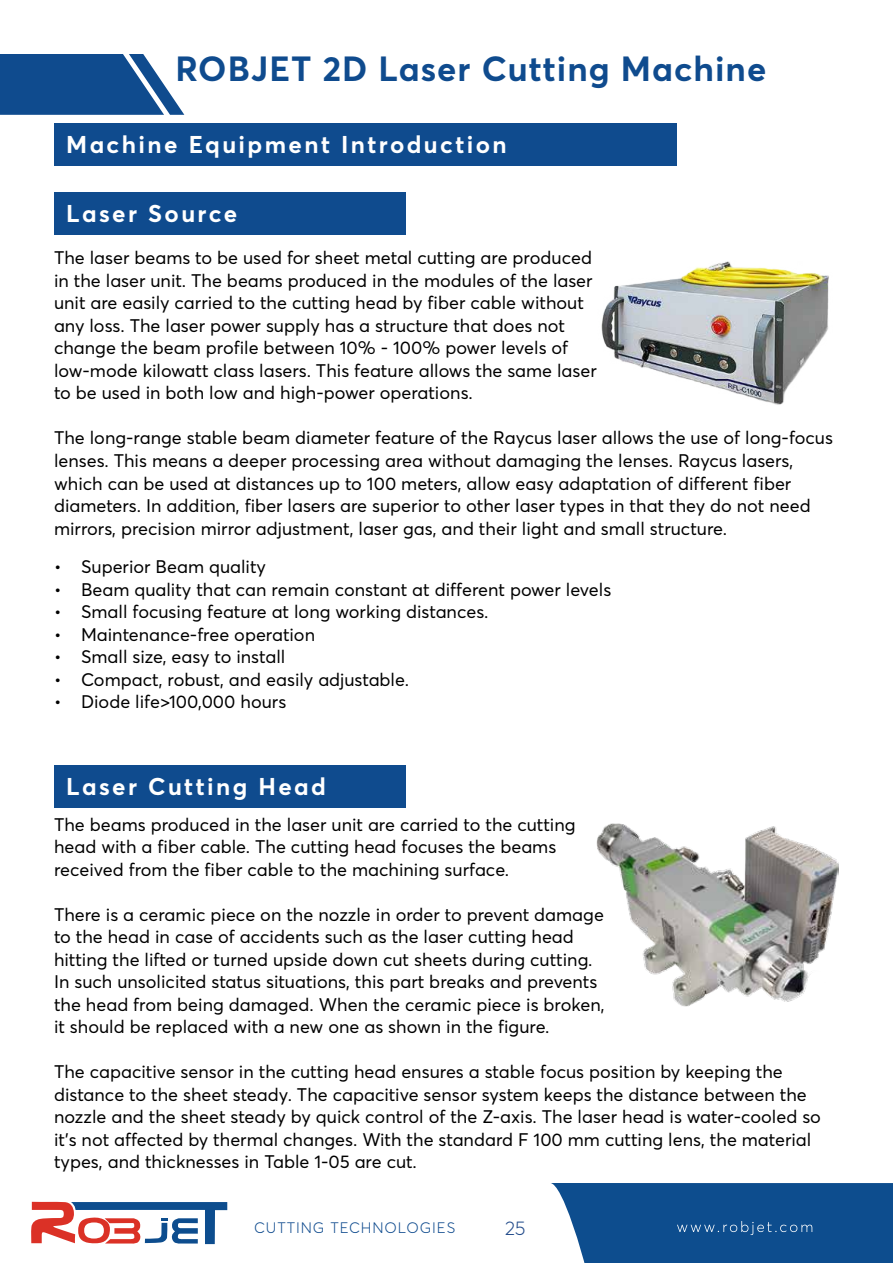
<style>
.page{position:relative;width:893px;height:1263px;background:#fff}
.page>*{position:absolute;margin:0;border:0;box-sizing:border-box;transform-origin:0 0}
.t1{font:700 34.5px "Averta";letter-spacing:.03em;color:#0f4b8e}
.t2{font:700 24px "Averta";letter-spacing:.1em;color:#fff}
.t3{font:300 19.5px "Averta";color:#234c8b}
.t4{font:18px/22.5px "Averta";color:#000}
.t5{font:300 15px "Averta";letter-spacing:.06em;color:#0f4b8e}
</style>
<div class="page">
<svg style="left:31px;top:1201px;width:196px;height:43px"></svg>
<svg style="left:551px;top:1183px;width:342px;height:80px;background:#1e5996"></svg>
<svg style="left:0;top:54px;width:184px;height:61px;background:#31649e"></svg>
<div style="left:54px;top:192px;width:351px;height:43px;background:#0f4b8e"></div>
<div style="left:54px;top:765px;width:351px;height:43px;background:#0f4b8e"></div>
<div style="left:54px;top:123px;width:622px;height:43px;background:#0f4b8e"></div>
<img style="left:601px;top:261px;width:228px;height:144px">
<img style="left:596px;top:824px;width:243px;height:183px">
<h1 class="t1" style="left:175px;top:47px;width:592px">ROBJET 2D Laser Cutting Machine</h1>
<h2 class="t2" style="left:66px;top:129px;width:442px">Machine Equipment Introduction</h2>
<h2 class="t2" style="left:66px;top:198px;width:173px">Laser Source</h2>
<p class="t4" style="left:54px;top:247px;width:544px">The laser beams to be used for sheet metal cutting are produced in the laser unit. The beams produced in the modules of the laser unit are easily carried to the cutting head by fiber cable without any loss. The laser power supply has a structure that does not change the beam profile between 10% - 100% power levels of low-mode kilowatt class lasers. This feature allows the same laser to be used in both low and high-power operations.</p>
<p class="t4" style="left:54px;top:427px;width:780px">The long-range stable beam diameter feature of the Raycus laser allows the use of long-focus lenses. This means a deeper processing area without damaging the lenses. Raycus lasers, which can be used at distances up to 100 meters, allow easy adaptation of different fiber diameters. In addition, fiber lasers are superior to other laser types in that they do not need mirrors, precision mirror adjustment, laser gas, and their light and small structure.</p>
<p class="t4" style="left:54px;top:555px;width:214px">• Superior Beam quality</p>
<p class="t4" style="left:54px;top:578px;width:559px">• Beam quality that can remain constant at different power levels</p>
<p class="t4" style="left:54px;top:600px;width:436px">• Small focusing feature at long working distances.</p>
<p class="t4" style="left:54px;top:623px;width:263px">• Maintenance-free operation</p>
<p class="t4" style="left:54px;top:645px;width:233px">• Small size, easy to install</p>
<p class="t4" style="left:54px;top:668px;width:357px">• Compact, robust, and easily adjustable.</p>
<p class="t4" style="left:54px;top:690px;width:234px">• Diode life&gt;100,000 hours</p>
<h2 class="t2" style="left:66px;top:771px;width:261px">Laser Cutting Head</h2>
<p class="t4" style="left:54px;top:813px;width:523px">The beams produced in the laser unit are carried to the cutting head with a fiber cable. The cutting head focuses the beams received from the fiber cable to the machining surface.</p>
<p class="t4" style="left:54px;top:903px;width:552px">There is a ceramic piece on the nozzle in order to prevent damage to the head in case of accidents such as the laser cutting head hitting the lifted or turned upside down cut sheets during cutting.<br>In such unsolicited status situations, this part breaks and prevents the head from being damaged. When the ceramic piece is broken, it should be replaced with a new one as shown in the figure.</p>
<p class="t4" style="left:54px;top:1060px;width:768px">The capacitive sensor in the cutting head ensures a stable focus position by keeping the distance to the sheet steady. The capacitive sensor system keeps the distance between the nozzle and the sheet steady by quick control of the Z-axis. The laser head is water-cooled so it’s not affected by thermal changes. With the standard F 100 mm cutting lens, the material types, and thicknesses in Table 1-05 are cut.</p>
<p class="t5" style="left:254px;top:1218px;width:203px">CUTTING TECHNOLOGIES</p>
<p class="t3" style="left:505px;top:1216px;width:22px">25</p>
</div>
